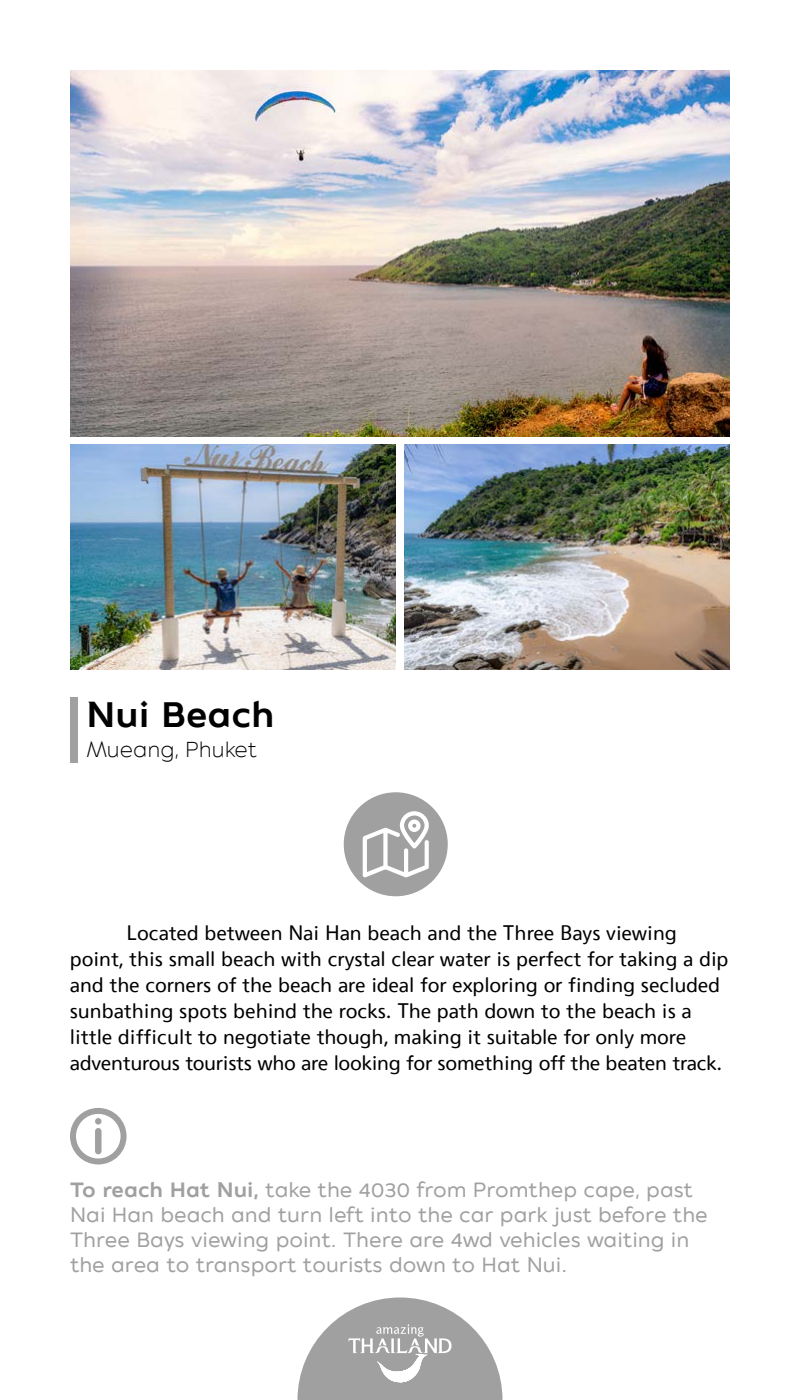
<style>
.page{position:relative;width:800px;height:1400px;background:#fff}
.page>*{position:absolute;margin:0;border:0;box-sizing:border-box;transform-origin:0 0}
.t1{font:700 36px "TAT Sana Chon";color:#000}
.t2{font:300 22px "TAT Sana Chon";color:#000}
.t3{font:21px/26px "TAT Sana Suksa";letter-spacing:-.005em;color:#000}
.Info{font:21px/25.2px "TAT Sana Chon";color:#a0a0a0}
.s1{font-weight:700}
</style>
<div class="page">
<svg style="left:298px;top:1298px;width:204px;height:102px"></svg>
<div style="left:70px;top:698px;width:7px;height:65px;background:#a0a0a0"></div>
<img style="left:70px;top:70px;width:660px;height:366px">
<img style="left:70px;top:445px;width:326px;height:225px">
<img style="left:404px;top:445px;width:326px;height:225px">
<div style="left:70px;top:1108px;width:57px;height:56px;border:6px solid #a0a0a0;border-radius:50%"></div>
<div style="left:95px;top:1128px;width:7px;height:26px;background:#a0a0a0;border-radius:3px"></div>
<div style="left:95px;top:1118px;width:7px;height:7px;background:#a0a0a0;border-radius:50%"></div>
<div style="left:344px;top:792px;width:104px;height:104px;background:#a0a0a0;border-radius:50%"></div>
<svg style="left:363px;top:811px;width:66px;height:66px"></svg>
<p class="t1" style="left:86px;top:685px;width:189px">Nui Beach</p>
<p class="t2" style="left:86px;top:733px;width:172px">Mueang, Phuket</p>
<p class="t3" style="left:70px;top:920px;width:660px;text-indent:57px">Located between Nai Han beach and the Three Bays viewing point, this small beach with crystal clear water is perfect for taking a dip and the corners of the beach are ideal for exploring or finding secluded sunbathing spots behind the rocks. The path down to the beach is a little difficult to negotiate though, making it suitable for only more adventurous tourists who are looking for something off the beaten track.</p>
<p class="Info" style="left:70px;top:1177px;width:639px"><span class="s1">To reach Hat Nui,</span> take the 4030 from Promthep cape, past Nai Han beach and turn left into the car park just before the Three Bays viewing point. There are 4wd vehicles waiting in the area to transport tourists down to Hat Nui.</p>
</div>
